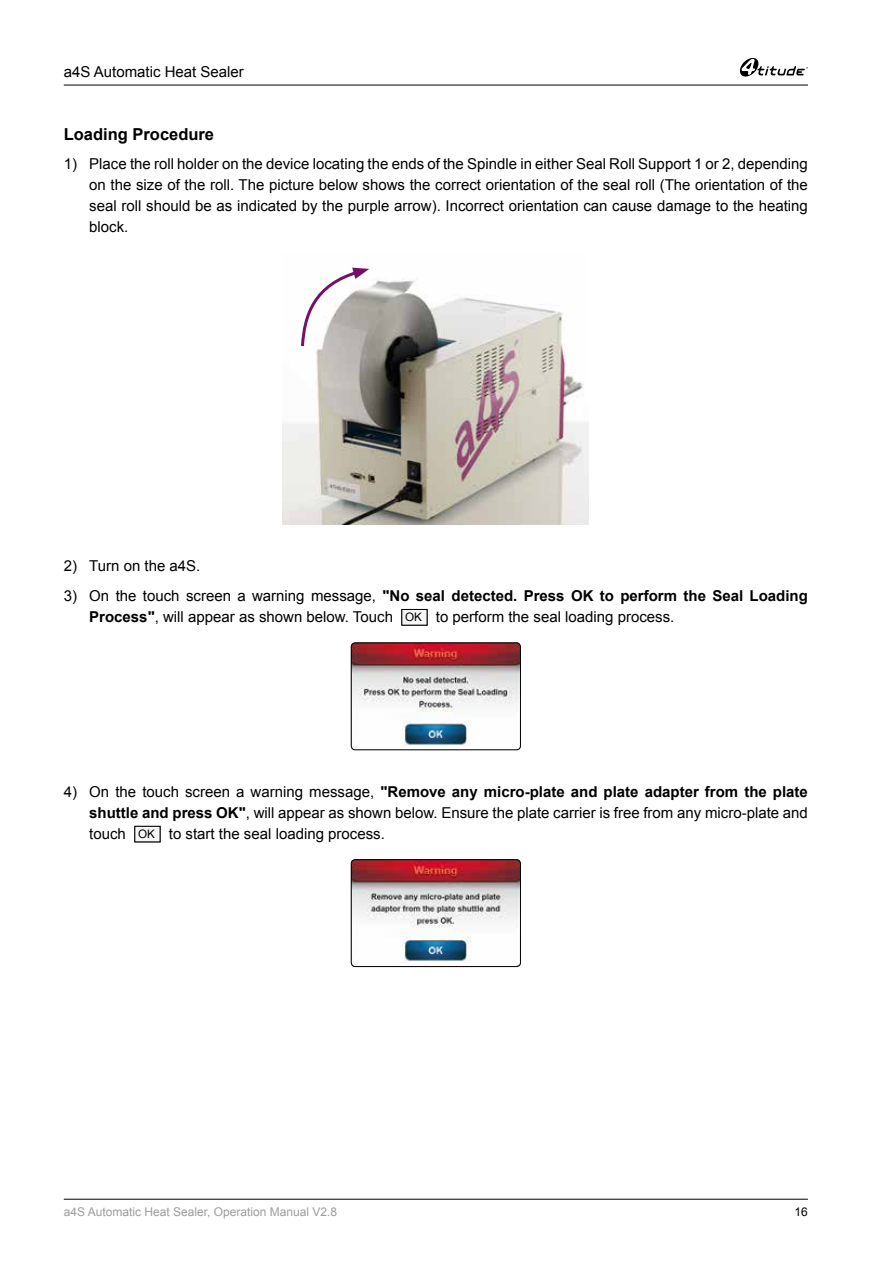
<style>
.page{position:relative;width:893px;height:1263px;background:#fff}
.page>*{position:absolute;margin:0;border:0;box-sizing:border-box;transform-origin:0 0}
.t1{font:700 16.5px "Arial";color:#000}
.t2{font:15px/21px "Arial";color:#000;text-align:justify}
.t3{font:12px "Arial";color:#9c9d9d}
.t4{font:12px "Arial";color:#000}
.s1{font-weight:700}
.s2{font-size:11.7px}
</style>
<div class="page">
<hr style="left:64px;top:1199px;width:744px;height:1px;background:#000">
<hr style="left:64px;top:85px;width:744px;height:1px;background:#000">
<svg style="left:740px;top:58px;width:68px;height:19px"></svg>
<img style="left:283px;top:267px;width:306px;height:258px">
<svg style="left:299px;top:268px;width:70px;height:81px"></svg>
<div style="left:401px;top:609px;width:27px;height:17px;border:1px solid #000"></div>
<img style="left:351px;top:643px;width:170px;height:107px">
<div style="left:351px;top:642px;width:170px;height:108px;border:1px solid #000;border-radius:4px"></div>
<div style="left:134px;top:826px;width:27px;height:16px;border:1px solid #000"></div>
<img style="left:351px;top:860px;width:170px;height:107px">
<div style="left:351px;top:859px;width:170px;height:108px;border:1px solid #000;border-radius:4px"></div>
<p class="t2" style="left:64px;top:61px;width:182px">a4S Automatic Heat Sealer</p>
<p class="t1" style="left:64px;top:123px;width:152px">Loading Procedure</p>
<p class="t2" style="left:89px;top:153px;width:720px;text-indent:-26px">1) Place the roll holder on the device locating the ends of the Spindle in either Seal Roll Support 1 or 2, depending on the size of the roll. The picture below shows the correct orientation of the seal roll (The orientation of the seal roll should be as indicated by the purple arrow). Incorrect orientation can cause damage to the heating block.</p>
<p class="t2" style="left:64px;top:556px;width:138px">2) Turn on the a4S.</p>
<p class="t2" style="left:89px;top:585px;width:720px;text-indent:-26px">3) On the touch screen a warning message, <span class="s1">"No seal detected. Press OK to perform the Seal Loading<br>Process"</span>, will appear as shown below. Touch <span class="s2">OK</span> to perform the seal loading process.</p>
<p class="t2" style="left:89px;top:781px;width:720px;text-indent:-26px">4) On the touch screen a warning message, <span class="s1">"Remove any micro-plate and plate adapter from the plate shuttle and press OK"</span>, will appear as shown below. Ensure the plate carrier is free from any micro-plate and touch <span class="s2">OK</span> to start the seal loading process.</p>
<p class="t3" style="left:64px;top:1204px;width:275px">a4S Automatic Heat Sealer, Operation Manual V2.8</p>
<p class="t4" style="left:795px;top:1204px;width:15px">16</p>
</div>
